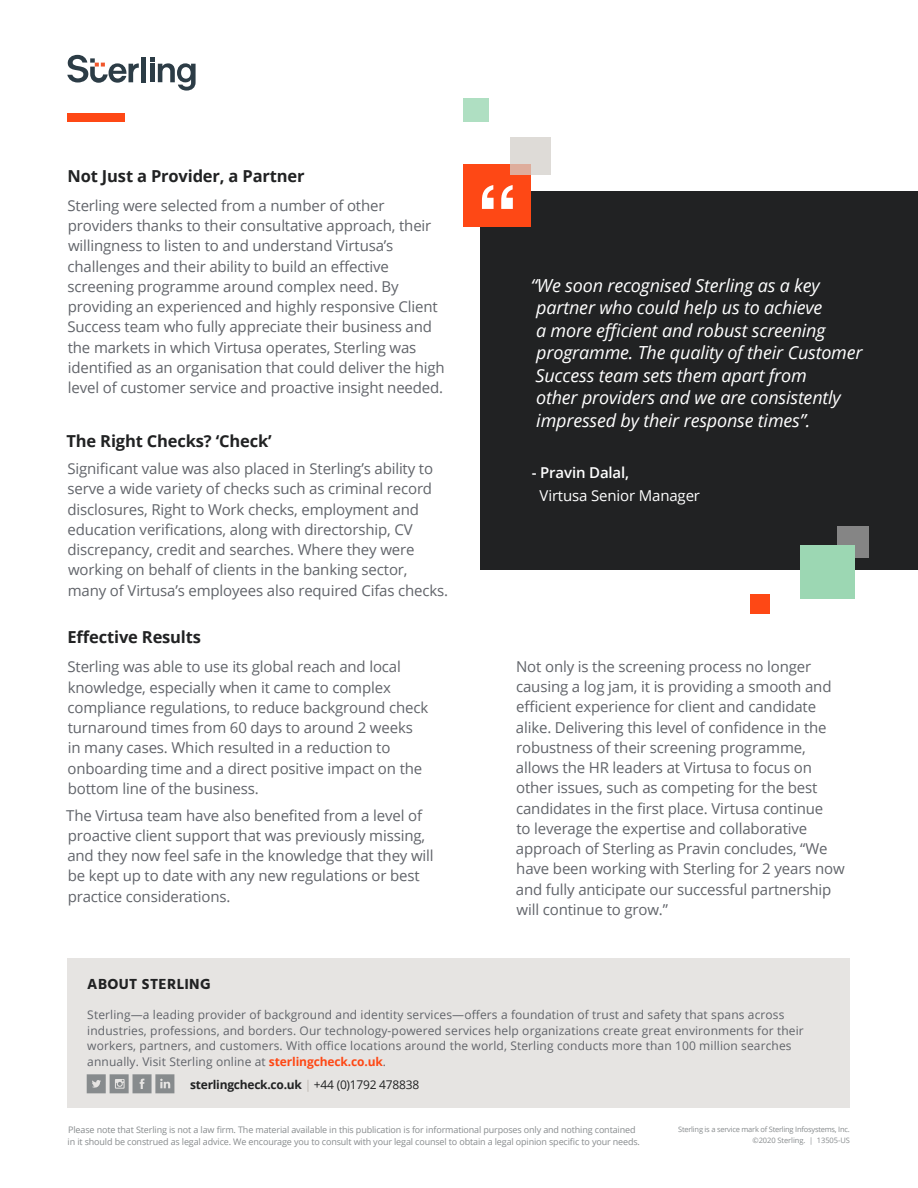
<style>
.page{position:relative;width:918px;height:1188px;background:#fff}
.page>*{position:absolute;margin:0;border:0;box-sizing:border-box;transform-origin:0 0}
.t1{font:italic 18px/22.5px "Open Sans";letter-spacing:-.01em;color:#fff}
.t2{font:700 16.5px "Open Sans";letter-spacing:-.01em;color:#212223}
.t3{font:15px/20.2px "Open Sans";letter-spacing:-.01em;color:#61646a}
.t4{font:15px "Open Sans";letter-spacing:-.01em;color:#fff}
.t5{font:700 15px "Hind";letter-spacing:.025em;color:#212223}
.t6{font:600 15px "Open Sans";letter-spacing:-.01em;color:#fff}
.t7{font:12px/15.8px "Open Sans";letter-spacing:.01em;color:#61646a}
.t8{font:700 12px "Open Sans";letter-spacing:-.02em;color:#212223}
.t9{font:9px/12px "Open Sans";letter-spacing:-.015em;color:#878b8d}
.t10{font:7.5px/10.5px "Open Sans";letter-spacing:-.03em;color:#878b8d;text-align:right}
.s1{font-weight:700;color:#fe4815}
.s2{font-weight:400;color:#bdb7b0}
.s3{font-weight:400}
</style>
<div class="page">
<hr style="left:142px;top:57px;width:4px;height:25px;background:#2c3c46">
<svg style="left:150px;top:57px;width:46px;height:34px"></svg>
<svg style="left:67px;top:55px;width:72px;height:28px"></svg>
<div style="left:481px;top:191px;width:437px;height:378px;background:#212223"></div>
<div style="left:68px;top:958px;width:782px;height:150px;background:#e6e4e2"></div>
<svg style="left:86px;top:1074px;width:20px;height:20px"></svg>
<svg style="left:109px;top:1074px;width:20px;height:20px"></svg>
<svg style="left:132px;top:1074px;width:20px;height:20px"></svg>
<svg style="left:155px;top:1074px;width:20px;height:20px"></svg>
<div style="left:463px;top:164px;width:68px;height:63px;background:#fe4815"></div>
<svg style="left:482px;top:185px;width:31px;height:24px"></svg>
<div style="left:463px;top:99px;width:26px;height:23px;background:#afdfc2"></div>
<svg style="left:510px;top:137px;width:41px;height:37px;background:#ded4ce"></svg>
<div style="left:750px;top:594px;width:20px;height:19px;background:#fe4815"></div>
<div style="left:837px;top:526px;width:32px;height:32px;background:#858585"></div>
<div style="left:800px;top:545px;width:55px;height:54px;background:#9cd7b3"></div>
<div style="left:68px;top:113px;width:57px;height:9px;background:#fe4815"></div>
<p class="t2" style="left:68px;top:164px;width:239px">Not Just a Provider, a Partner</p>
<p class="t3" style="left:67px;top:195px;width:379px">Sterling were selected from a number of other providers thanks to their consultative approach, their willingness to listen to and understand Virtusa’s challenges and their ability to build an effective screening programme around complex need. By providing an experienced and highly responsive Client Success team who fully appreciate their business and the markets in which Virtusa operates, Sterling was identified as an organisation that could deliver the high level of customer service and proactive insight needed.</p>
<p class="t2" style="left:67px;top:430px;width:207px">The Right Checks? ‘Check’</p>
<p class="t3" style="left:67px;top:458px;width:382px">Significant value was also placed in Sterling’s ability to serve a wide variety of checks such as criminal record disclosures, Right to Work checks, employment and education verifications, along with directorship, CV discrepancy, credit and searches. Where they were working on behalf of clients in the banking sector, many of Virtusa’s employees also required Cifas checks.</p>
<p class="t2" style="left:68px;top:625px;width:135px">Effective Results</p>
<p class="t3" style="left:67px;top:656px;width:362px">Sterling was able to use its global reach and local knowledge, especially when it came to complex compliance regulations, to reduce background check turnaround times from 60 days to around 2 weeks in many cases. Which resulted in a reduction to onboarding time and a direct positive impact on the bottom line of the business.</p>
<p class="t3" style="left:66px;top:805px;width:369px">The Virtusa team have also benefited from a level of proactive client support that was previously missing, and they now feel safe in the knowledge that they will be kept up to date with any new regulations or best practice considerations.</p>
<p class="t1" style="left:531px;top:274px;width:333px">“We soon recognised Sterling as a key partner who could help us to achieve<br>a more efficient and robust screening programme. The quality of their Customer Success team sets them apart from<br>other providers and we are consistently impressed by their response times”.</p>
<p class="t6" style="left:532px;top:463px;width:99px">- Pravin Dalal,</p>
<p class="t4" style="left:540px;top:485px;width:162px">Virtusa Senior Manager</p>
<p class="t3" style="left:516px;top:656px;width:330px">Not only is the screening process no longer causing a log jam, it is providing a smooth and efficient experience for client and candidate alike. Delivering this level of confidence in the robustness of their screening programme, allows the HR leaders at Virtusa to focus on other issues, such as competing for the best candidates in the first place. Virtusa continue<br>to leverage the expertise and collaborative approach of Sterling as Pravin concludes, “We have been working with Sterling for 2 years now and fully anticipate our successful partnership will continue to grow.”</p>
<p class="t5" style="left:87px;top:975px;width:125px">ABOUT STERLING</p>
<p class="t7" style="left:87px;top:1006px;width:718px">Sterling—a leading provider of background and identity services—offers a foundation of trust and safety that spans across industries, professions, and borders. Our technology-powered services help organizations create great environments for their workers, partners, and customers. With office locations around the world, Sterling conducts more than 100 million searches annually. Visit Sterling online at <span class="s1">sterlingcheck.co.uk</span>.</p>
<p class="t8" style="left:190px;top:1076px;width:231px">sterlingcheck.co.uk <span class="s2">|</span> <span class="s3">+44 (0)1792 478838</span></p>
<p class="t9" style="left:68px;top:1124px;width:574px">Please note that Sterling is not a law firm. The material available in this publication is for informational purposes only and nothing contained in it should be construed as legal advice. We encourage you to consult with your legal counsel to obtain a legal opinion specific to your needs.</p>
<p class="t10" style="left:678px;top:1124px;width:173px">Sterling is a service mark of Sterling Infosystems, Inc. ©2020 Sterling. | 13505-US</p>
</div>
